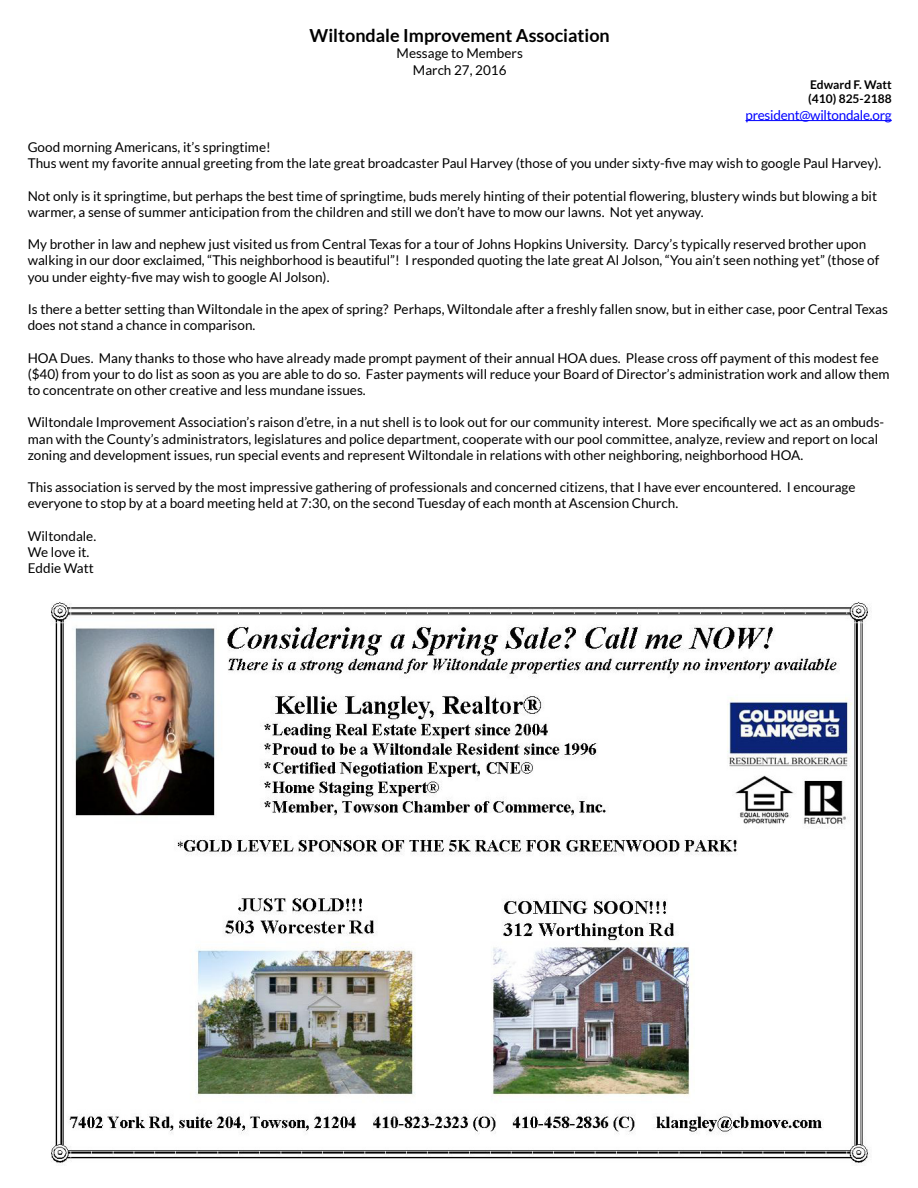
<style>
.page{position:relative;width:918px;height:1188px;background:#fff}
.page>*{position:absolute;margin:0;border:0;box-sizing:border-box;transform-origin:0 0}
.t1{font:700 18px "Lato";color:#000}
.t2{font:13.5px/16.2px "Lato";color:#000}
.t3{font:13.5px "Lato";letter-spacing:-.02em;color:#00f}
.t4{font:700 12px/14.4px "Lato";color:#000}
</style>
<div class="page">
<img style="left:51px;top:602px;width:819px;height:563px">
<hr style="left:745px;top:120px;width:147px;height:1px;background:#00f">
<h1 class="t1" style="left:310px;top:28px;width:302px">Wiltondale Improvement Association</h1>
<p class="t2" style="left:397px;top:46px;width:128px;text-align:center">Message to Members<br>March 27, 2016</p>
<p class="t4" style="left:808px;top:78px;width:85px">Edward F. Watt (410) 825-2188</p>
<p class="t3" style="left:745px;top:109px;width:148px">president@wiltondale.org</p>
<p class="t2" style="left:28px;top:140px;width:855px">Good morning Americans, it’s springtime!<br>Thus went my favorite annual greeting from the late great broadcaster Paul Harvey (those of you under sixty-five may wish to google Paul Harvey).</p>
<p class="t2" style="left:28px;top:188px;width:851px">Not only is it springtime, but perhaps the best time of springtime, buds merely hinting of their potential flowering, blustery winds but blowing a bit warmer, a sense of summer anticipation from the children and still we don’t have to mow our lawns. Not yet anyway.</p>
<p class="t2" style="left:28px;top:237px;width:853px">My brother in law and nephew just visited us from Central Texas for a tour of Johns Hopkins University. Darcy’s typically reserved brother upon walking in our door exclaimed, “This neighborhood is beautiful”! I responded quoting the late great Al Jolson, “You ain’t seen nothing yet” (those of you under eighty-five may wish to google Al Jolson).</p>
<p class="t2" style="left:28px;top:302px;width:862px">Is there a better setting than Wiltondale in the apex of spring? Perhaps, Wiltondale after a freshly fallen snow, but in either case, poor Central Texas does not stand a chance in comparison.</p>
<p class="t2" style="left:28px;top:350px;width:863px">HOA Dues. Many thanks to those who have already made prompt payment of their annual HOA dues. Please cross off payment of this modest fee ($40) from your to do list as soon as you are able to do so. Faster payments will reduce your Board of Director’s administration work and allow them to concentrate on other creative and less mundane issues.</p>
<p class="t2" style="left:28px;top:415px;width:858px">Wiltondale Improvement Association’s raison d’etre, in a nut shell is to look out for our community interest. More specifically we act as an ombuds&shy;man with the County’s administrators, legislatures and police department, cooperate with our pool committee, analyze, review and report on local zoning and development issues, run special events and represent Wiltondale in relations with other neighboring, neighborhood HOA.</p>
<p class="t2" style="left:28px;top:480px;width:829px">This association is served by the most impressive gathering of professionals and concerned citizens, that I have ever encountered. I encourage everyone to stop by at a board meeting held at 7:30, on the second Tuesday of each month at Ascension Church.</p>
<p class="t2" style="left:28px;top:528px;width:70px">Wiltondale.<br>We love it.<br>Eddie Watt</p>
</div>
